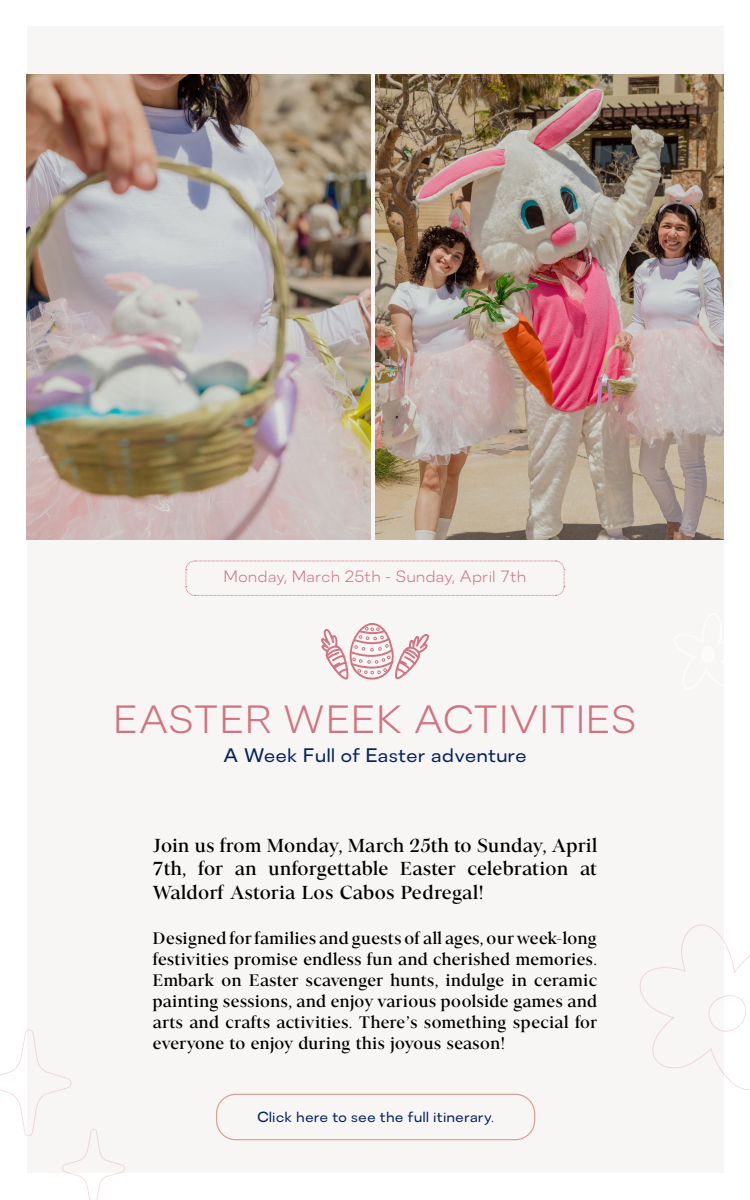
<style>
.page{position:relative;width:750px;height:1200px;background:#fff}
.page>*{position:absolute;margin:0;border:0;box-sizing:border-box;transform-origin:0 0}
.t1{font:300 37.75px "Astoria Sans";letter-spacing:.01em;color:#d17381}
.t2{font:19.75px/23.7px "Astoria Serif";letter-spacing:-.01em;color:#000;text-align:justify}
.t3{font:18.75px "Astoria Sans";letter-spacing:-.005em;color:#032165}
.t4{font:17.5px/21px "Astoria Serif";letter-spacing:-.01em;color:#000;text-align:justify}
.t5{font:300 15.62px "Astoria Sans";color:#d17381}
.t6{font:14.06px "Astoria Sans";color:#032165}
</style>
<div class="page">
<div style="left:27px;top:27px;width:696px;height:1146px;background:#f7f6f4"></div>
<img style="left:27px;top:75px;width:344px;height:465px">
<img style="left:375px;top:75px;width:348px;height:465px">
<svg style="left:723px;top:613px;width:1px;height:77px"></svg>
<svg style="left:639px;top:916px;width:111px;height:188px"></svg>
<svg style="left:0;top:1029px;width:125px;height:171px"></svg>
<svg style="left:185px;top:560px;width:380px;height:120px"></svg>
<div style="left:216px;top:1094px;width:319px;height:46px;border:1px solid #dba196;border-radius:19px"></div>
<p class="t5" style="left:223px;top:567px;width:305px">Monday, March 25th - Sunday, April 7th</p>
<h1 class="t1" style="left:113px;top:697px;width:525px">EASTER WEEK ACTIVITIES</h1>
<p class="t3" style="left:223px;top:743px;width:305px">A Week Full of Easter adventure</p>
<p class="t2" style="left:153px;top:833px;width:446px">Join us from Monday, March 25th to Sunday, April 7th, for an unforgettable Easter celebration at Waldorf Astoria Los Cabos Pedregal!</p>
<p class="t4" style="left:153px;top:927px;width:446px">Designed for families and guests of all ages, our week-long festivities promise endless fun and cherished memories.<br>Embark on Easter scavenger hunts, indulge in ceramic painting sessions, and enjoy various poolside games and arts and crafts activities. There’s something special for everyone to enjoy during this joyous season!</p>
<p class="t6" style="left:257px;top:1109px;width:239px">Click here to see the full itinerary.</p>
</div>
